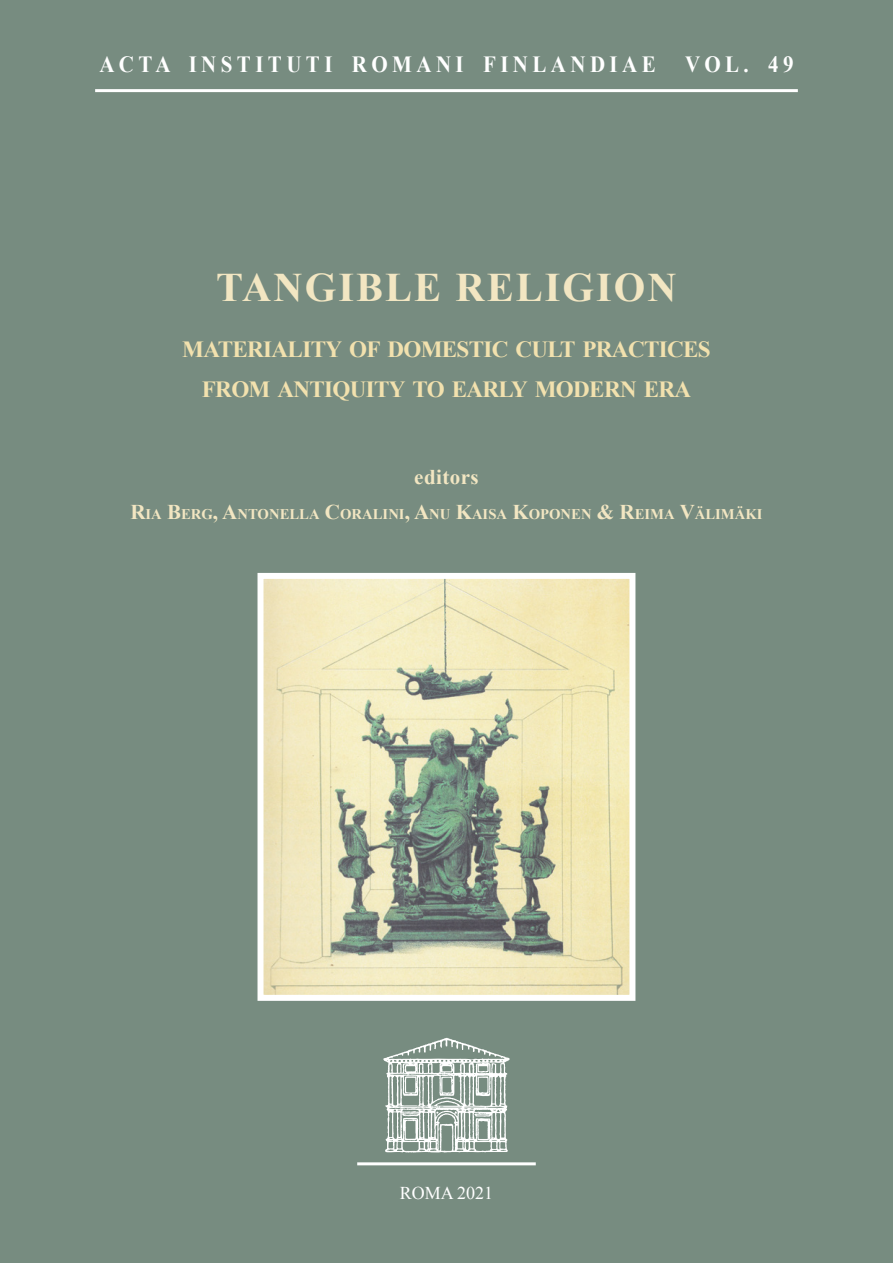
<style>
.page{position:relative;width:893px;height:1263px;background:#778c80}
.page>*{position:absolute;margin:0;border:0;box-sizing:border-box;transform-origin:0 0}
.t1{font:700 40.5px "Times New Roman";letter-spacing:.05em;color:#f2e6c2}
.t2{font:700 23.1px/39.6px "Times New Roman";letter-spacing:-.03em;color:#f2e1ae;text-align:center}
.t3{font:700 23.1px "Times New Roman";letter-spacing:.21em;color:#fff;scale:.91 1}
.t4{font:700 21px "Times New Roman";letter-spacing:.02em;color:#f2e6c2}
.t5{font:18px "Times New Roman";color:#fff}
.t6{font:700 14.7px "Times New Roman";color:#f2e6c2}
.s1{font-size:21px}
</style>
<div class="page">
<hr style="left:357px;top:1162px;width:179px;height:3px;background:#fff">
<img style="left:383px;top:1038px;width:64px;height:114px">
<hr style="left:95px;top:89px;width:703px;height:3px;background:#fff">
<img style="left:264px;top:580px;width:364px;height:414px">
<div style="left:257px;top:573px;width:378px;height:428px;border:6px solid #fff"></div>
<p class="t3" style="left:99px;top:49px;width:613px">ACTA INSTITUTI ROMANI FINLANDIAE</p>
<p class="t3" style="left:685px;top:49px;width:121px">VOL. 49</p>
<p class="t1" style="left:216px;top:259px;width:462px">TANGIBLE RELIGION</p>
<p class="t2" style="left:182px;top:329px;width:528px">MATERIALITY OF DOMESTIC CULT PRACTICES<br>FROM ANTIQUITY TO EARLY MODERN ERA</p>
<p class="t4" style="left:414px;top:462px;width:66px">editors</p>
<p class="t6" style="left:130px;top:503px;width:634px"><span class="s1">R</span>IA <span class="s1">B</span>ERG<span class="s1">, A</span>NTONELLA <span class="s1">C</span>ORALINI<span class="s1">, A</span>NU <span class="s1">K</span>AISA <span class="s1">K</span>OPONEN <span class="s1">&amp; R</span>EIMA <span class="s1">V</span>ÄLIMÄKI</p>
<p class="t5" style="left:400px;top:1181px;width:95px">ROMA 2021</p>
</div>
